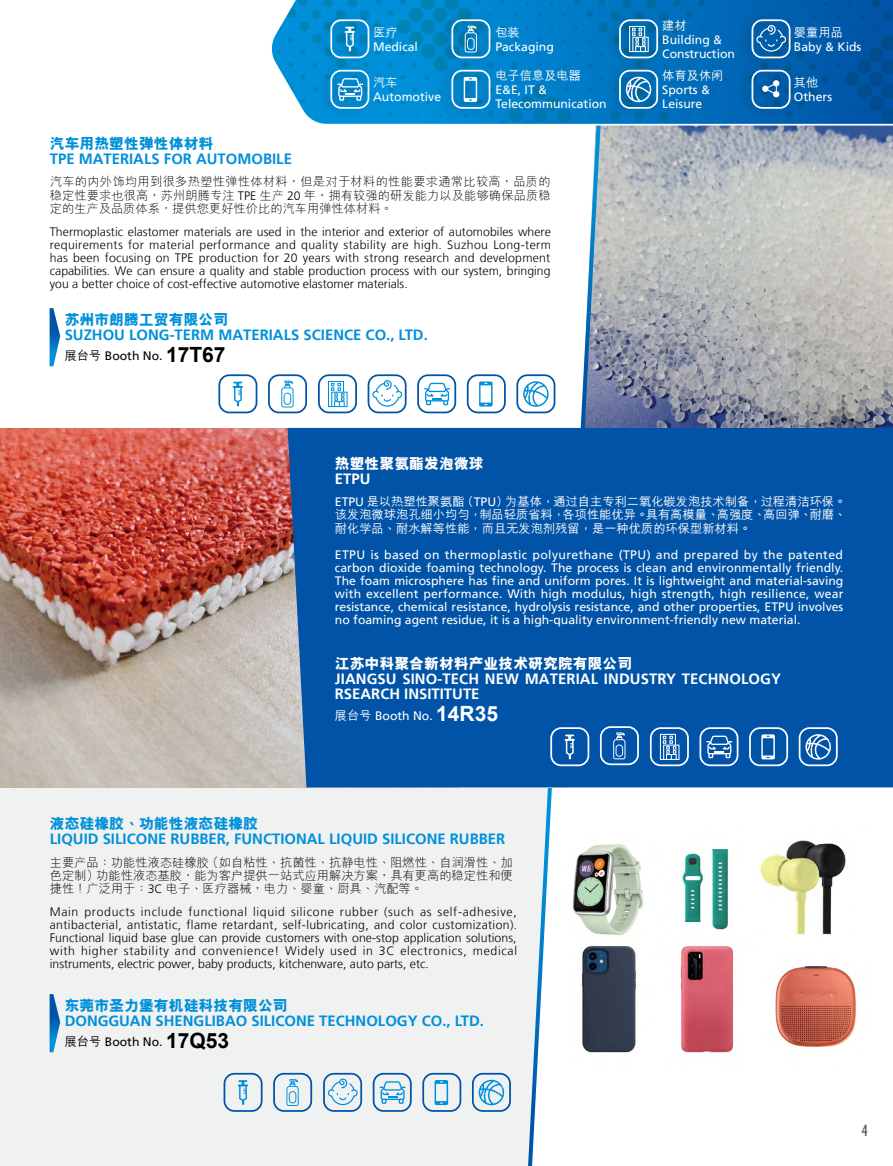
<style>
.page{position:relative;width:893px;height:1166px;background:#fff}
.page>*{position:absolute;margin:0;border:0;box-sizing:border-box;transform-origin:0 0}
.t1{font:500 condensed 15.75px "Futura BT";color:#595757}
.t2{font:700 14.88px "Frutiger LT";color:#0090da}
.t3{font:700 14.88px/14.9px "Frutiger LT";letter-spacing:.005em;color:#fff}
.t4{font:800 14.88px "M Hei HKS";color:#0090da}
.t5{font:800 14.88px "M Hei HKS";color:#fff}
.t6{font:300 12.25px/13.1px "Frutiger LT";color:#000;text-align:justify}
.t7{font:12.25px/13.1px "Frutiger LT";color:#fff}
.t8{font:300 12.25px/13.1px "M Hei HKS";color:#000;text-align:justify}
.t9{font:500 12.25px/13.1px "M Hei HKS";color:#fff;text-align:justify}
.t10{font:12.25px "Frutiger LT";color:#000}
.s1{font-family:"Frutiger LT"}
.s2{font-family:"M Hei HKS";font-weight:500}
.s3{font-family:"Arial";font-weight:700;font-size:21px}
.s4{font-family:"Frutiger LT";font-weight:400}
</style>
<div class="page">
<img style="left:601px;top:126px;width:292px;height:302px">
<div style="left:0;top:787px;width:893px;height:379px;background:#f0f1f1"></div>
<div style="left:552px;top:787px;width:341px;height:379px;background:#fff"></div>
<img style="left:552px;top:829px;width:331px;height:238px">
<svg style="left:50px;top:308px;width:10px;height:58px"></svg>
<svg style="left:50px;top:994px;width:10px;height:58px"></svg>
<svg style="left:528px;top:788px;width:24px;height:378px"></svg>
<svg style="left:581px;top:126px;width:20px;height:302px"></svg>
<svg style="left:233px;top:381px;width:10px;height:25px"></svg>
<div style="left:218px;top:374px;width:39px;height:39px;border:2px solid #0053a6;border-radius:10px"></div>
<svg style="left:281px;top:381px;width:13px;height:26px"></svg>
<div style="left:268px;top:374px;width:39px;height:39px;border:2px solid #0053a6;border-radius:10px"></div>
<svg style="left:328px;top:381px;width:20px;height:26px"></svg>
<div style="left:318px;top:374px;width:39px;height:39px;border:2px solid #0053a6;border-radius:10px"></div>
<svg style="left:372px;top:380px;width:30px;height:27px"></svg>
<div style="left:368px;top:374px;width:39px;height:39px;border:2px solid #0053a6;border-radius:10px"></div>
<svg style="left:424px;top:383px;width:26px;height:22px"></svg>
<div style="left:417px;top:374px;width:39px;height:39px;border:2px solid #0053a6;border-radius:10px"></div>
<svg style="left:479px;top:381px;width:14px;height:25px"></svg>
<div style="left:467px;top:374px;width:39px;height:39px;border:2px solid #0053a6;border-radius:10px"></div>
<svg style="left:523px;top:381px;width:26px;height:26px"></svg>
<div style="left:516px;top:374px;width:39px;height:39px;border:2px solid #0053a6;border-radius:10px"></div>
<img style="left:0;top:428px;width:458px;height:360px">
<div style="left:288px;top:428px;width:605px;height:359px;background:#0053a6"></div>
<svg style="left:565px;top:734px;width:10px;height:25px"></svg>
<div style="left:550px;top:727px;width:39px;height:39px;border:2px solid #fff;border-radius:10px"></div>
<svg style="left:613px;top:732px;width:12px;height:27px"></svg>
<div style="left:600px;top:726px;width:39px;height:39px;border:2px solid #fff;border-radius:10px"></div>
<svg style="left:660px;top:734px;width:19px;height:26px"></svg>
<div style="left:650px;top:727px;width:39px;height:39px;border:2px solid #fff;border-radius:10px"></div>
<svg style="left:706px;top:735px;width:26px;height:23px"></svg>
<div style="left:699px;top:727px;width:39px;height:39px;border:2px solid #fff;border-radius:10px"></div>
<svg style="left:761px;top:734px;width:14px;height:25px"></svg>
<div style="left:749px;top:727px;width:39px;height:39px;border:2px solid #fff;border-radius:10px"></div>
<svg style="left:805px;top:734px;width:26px;height:25px"></svg>
<div style="left:799px;top:727px;width:39px;height:39px;border:2px solid #fff;border-radius:10px"></div>
<svg style="left:238px;top:1080px;width:10px;height:25px"></svg>
<div style="left:224px;top:1073px;width:39px;height:39px;border:2px solid #0053a6;border-radius:10px"></div>
<svg style="left:286px;top:1079px;width:13px;height:27px"></svg>
<div style="left:273px;top:1073px;width:39px;height:39px;border:2px solid #0053a6;border-radius:10px"></div>
<svg style="left:328px;top:1078px;width:30px;height:27px"></svg>
<div style="left:323px;top:1073px;width:39px;height:39px;border:2px solid #0053a6;border-radius:10px"></div>
<svg style="left:380px;top:1081px;width:25px;height:23px"></svg>
<div style="left:373px;top:1073px;width:39px;height:39px;border:2px solid #0053a6;border-radius:10px"></div>
<svg style="left:435px;top:1080px;width:13px;height:25px"></svg>
<div style="left:422px;top:1073px;width:39px;height:39px;border:2px solid #0053a6;border-radius:10px"></div>
<svg style="left:479px;top:1080px;width:25px;height:25px"></svg>
<div style="left:472px;top:1073px;width:39px;height:39px;border:2px solid #0053a6;border-radius:10px"></div>
<svg style="left:271px;top:0;width:622px;height:126px;background:#0f7cc2"></svg>
<div style="left:315px;top:10px;width:59px;height:59px;background:#000;opacity:.3"></div>
<svg style="left:345px;top:27px;width:10px;height:24px"></svg>
<div style="left:330px;top:19px;width:39px;height:39px;border:2px solid #fff;border-radius:10px"></div>
<div style="left:436px;top:10px;width:59px;height:59px;background:#000;opacity:.3"></div>
<svg style="left:465px;top:26px;width:12px;height:26px"></svg>
<div style="left:451px;top:19px;width:39px;height:39px;border:2px solid #fff;border-radius:10px"></div>
<div style="left:604px;top:10px;width:59px;height:59px;background:#000;opacity:.3"></div>
<svg style="left:629px;top:26px;width:20px;height:26px"></svg>
<div style="left:619px;top:19px;width:39px;height:39px;border:2px solid #fff;border-radius:10px"></div>
<div style="left:737px;top:10px;width:58px;height:59px;background:#000;opacity:.3"></div>
<svg style="left:756px;top:25px;width:30px;height:27px"></svg>
<div style="left:752px;top:19px;width:38px;height:39px;border:2px solid #fff;border-radius:10px"></div>
<div style="left:315px;top:60px;width:59px;height:59px;background:#000;opacity:.3"></div>
<svg style="left:337px;top:78px;width:26px;height:23px"></svg>
<div style="left:330px;top:70px;width:39px;height:39px;border:2px solid #fff;border-radius:10px"></div>
<div style="left:436px;top:60px;width:59px;height:59px;background:#000;opacity:.3"></div>
<svg style="left:464px;top:77px;width:13px;height:25px"></svg>
<div style="left:451px;top:70px;width:39px;height:39px;border:2px solid #fff;border-radius:10px"></div>
<div style="left:604px;top:60px;width:59px;height:59px;background:#000;opacity:.3"></div>
<svg style="left:626px;top:77px;width:25px;height:25px"></svg>
<div style="left:619px;top:70px;width:39px;height:39px;border:2px solid #fff;border-radius:10px"></div>
<div style="left:737px;top:60px;width:58px;height:59px;background:#000;opacity:.3"></div>
<svg style="left:762px;top:80px;width:17px;height:17px"></svg>
<div style="left:752px;top:70px;width:38px;height:39px;border:2px solid #fff;border-radius:10px"></div>
<p class="t9" style="left:373px;top:25px;width:26px">醫療</p>
<p class="t7" style="left:373px;top:40px;width:46px">Medical</p>
<p class="t9" style="left:373px;top:75px;width:26px">汽車</p>
<p class="t7" style="left:373px;top:90px;width:70px">Automotive</p>
<p class="t9" style="left:495px;top:25px;width:26px">包裝</p>
<p class="t7" style="left:495px;top:40px;width:60px">Packaging</p>
<p class="t9" style="left:495px;top:68px;width:87px">電子信息及電器</p>
<p class="t7" style="left:495px;top:83px;width:113px;line-height:14px">E&amp;E, IT &amp;<br>Telecommunication</p>
<p class="t4" style="left:50px;top:134px;width:165px">汽車用熱塑性彈性體材料</p>
<p class="t2" style="left:50px;top:150px;width:244px">TPE MATERIALS FOR AUTOMOBILE</p>
<p class="t8" style="left:50px;top:175px;width:502px">汽車的內外飾均用到很多熱塑性彈性體材料，但是對於材料的性能要求通常比較高，品質的穩定性要求也很高，蘇州朗騰專注 <span class="s1">TPE</span> 生產 <span class="s1">20</span> 年，擁有較強的研發能力以及能夠確保品質穩定的生產及品質體系，提供您更好性價比的汽車用彈性體材料。</p>
<p class="t6" style="left:50px;top:225px;width:503px">Thermoplastic elastomer materials are used in the interior and exterior of automobiles where requirements for material performance and quality stability are high. Suzhou Long-term has been focusing on TPE production for 20 years with strong research and development capabilities. We can ensure a quality and stable production process with our system, bringing you a better choice of cost-effective automotive elastomer materials.</p>
<p class="t4" style="left:65px;top:310px;width:165px">蘇州市朗騰工貿有限公司</p>
<p class="t2" style="left:65px;top:326px;width:365px">SUZHOU LONG-TERM MATERIALS SCIENCE CO., LTD.</p>
<p class="t10" style="left:65px;top:349px;width:162px"><span class="s2">展台號</span> Booth No. <span class="s3">17T67</span></p>
<p class="t9" style="left:662px;top:18px;width:26px">建材</p>
<p class="t7" style="left:662px;top:32px;width:74px;line-height:14px">Building &amp;<br>Construction</p>
<p class="t9" style="left:662px;top:68px;width:63px">體育及休閒</p>
<p class="t7" style="left:662px;top:83px;width:49px;line-height:14px">Sports &amp;<br>Leisure</p>
<p class="t9" style="left:794px;top:25px;width:50px">嬰童用品</p>
<p class="t7" style="left:794px;top:40px;width:69px">Baby &amp; Kids</p>
<p class="t9" style="left:794px;top:75px;width:26px">其他</p>
<p class="t7" style="left:794px;top:90px;width:40px">Others</p>
<p class="t5" style="left:335px;top:453px;width:150px">熱塑性聚氨酯發泡微球</p>
<p class="t3" style="left:335px;top:471px;width:37px">ETPU</p>
<p class="t9" style="left:335px;top:494px;width:513px"><span class="s4">ETPU</span> 是以熱塑性聚氨酯（<span class="s4">TPU</span>）為基體，通過自主專利二氧化碳發泡技術製備，過程清潔環保。該發泡微球泡孔細小均勻，製品輕質省料，各項性能優異。具有高模量、高強度、高回彈、耐磨、耐化學品、耐水解等性能，而且無發泡劑殘留，是一種優質的環保型新材料。</p>
<p class="t7" style="left:335px;top:548px;width:510px;text-align:justify">ETPU is based on thermoplastic polyurethane (TPU) and prepared by the patented carbon dioxide foaming technology. The process is clean and environmentally friendly.<br>The foam microsphere has fine and uniform pores. It is lightweight and material-saving with excellent performance. With high modulus, high strength, high resilience, wear resistance, chemical resistance, hydrolysis resistance, and other properties, ETPU involves no foaming agent residue, it is a high-quality environment-friendly new material.</p>
<p class="t5" style="left:335px;top:654px;width:299px">江蘇中科聚合新材料產業技術研究院有限公司</p>
<p class="t3" style="left:335px;top:672px;width:448px">JIANGSU SINO-TECH NEW MATERIAL INDUSTRY TECHNOLOGY<br>RSEARCH INSITITUTE</p>
<p class="t7" style="left:335px;top:709px;width:165px"><span class="s2">展台號</span> Booth No. <span class="s3">14R35</span></p>
<p class="t4" style="left:50px;top:814px;width:210px">液態硅橡膠、功能性液態硅橡膠</p>
<p class="t2" style="left:50px;top:830px;width:457px">LIQUID SILICONE RUBBER, FUNCTIONAL LIQUID SILICONE RUBBER</p>
<p class="t8" style="left:50px;top:855px;width:465px">主要產品：功能性液態硅橡膠（如自粘性、抗菌性、抗靜電性、阻燃性、自潤滑性、加色定制）功能性液態基膠，能為客戶提供一站式應用解決方案，具有更高的穩定性和便捷性！廣泛用於：<span class="s1">3C</span> 電子、醫療器械，電力、嬰童、廚具、汽配等。</p>
<p class="t6" style="left:50px;top:905px;width:469px">Main products include functional liquid silicone rubber (such as self-adhesive, antibacterial, antistatic, flame retardant, self-lubricating, and color customization).<br>Functional liquid base glue can provide customers with one-stop application solutions, with higher stability and convenience! Widely used in 3C electronics, medical instruments, electric power, baby products, kitchenware, auto parts, etc.</p>
<p class="t4" style="left:65px;top:996px;width:225px">東莞市聖力堡有機硅科技有限公司</p>
<p class="t2" style="left:65px;top:1012px;width:421px">DONGGUAN SHENGLIBAO SILICONE TECHNOLOGY CO., LTD.</p>
<p class="t10" style="left:65px;top:1035px;width:166px"><span class="s2">展台號</span> Booth No. <span class="s3">17Q53</span></p>
<p class="t1" style="left:862px;top:1120px;width:8px">4</p>
</div>
